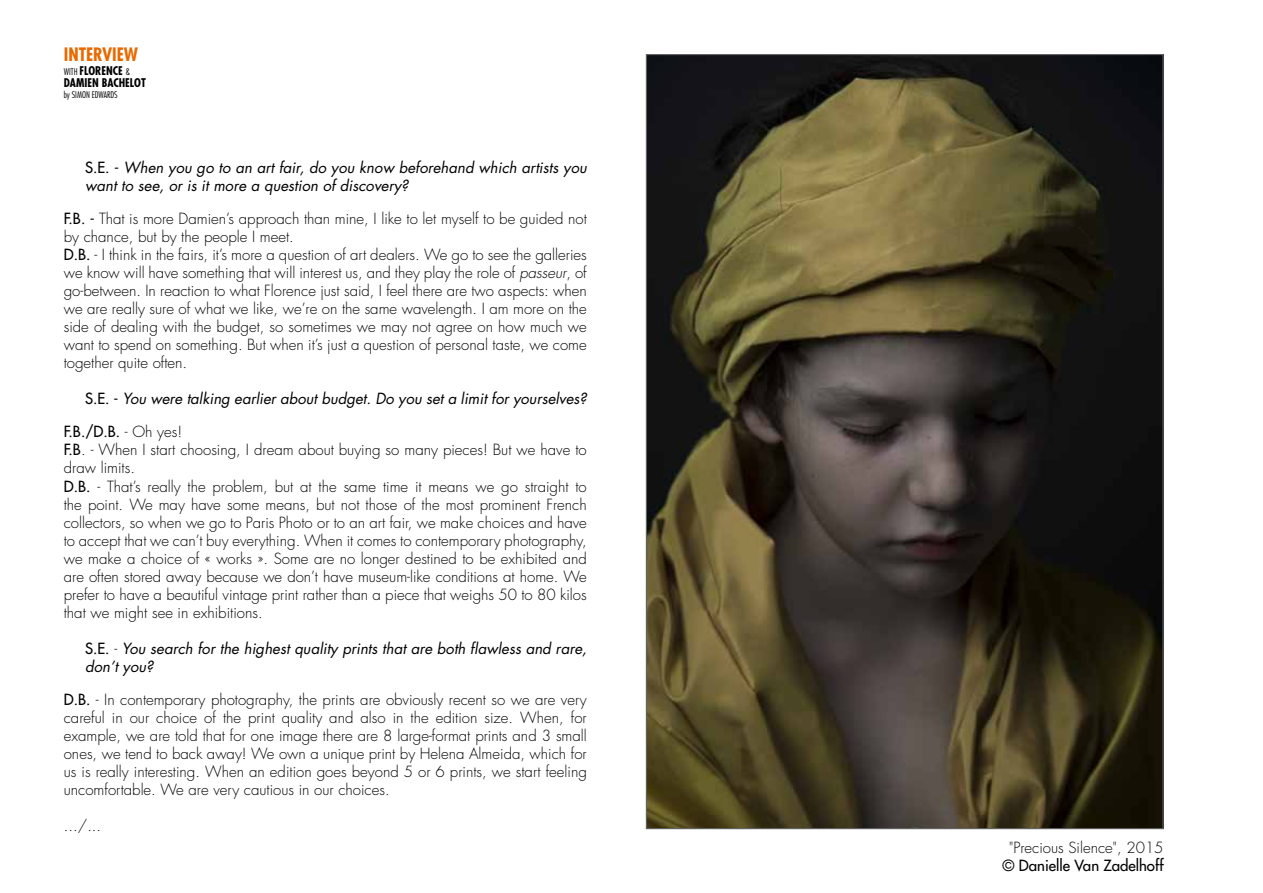
<style>
.page{position:relative;width:1263px;height:893px;background:#fff}
.page>*{position:absolute;margin:0;border:0;box-sizing:border-box;transform-origin:0 0}
.t1{font:700 condensed 18px "Futura";color:#e76a00}
.t2{font:300 15px/18px "Futura";color:#000}
.t3{font:italic 15px/18px "Futura";color:#000}
.t4{font:15px "Futura";color:#000}
.t5{font:700 condensed 11.7px/11.7px "Futura";color:#000}
.t6{font:300 condensed 9px "Futura";color:#000}
.s1{font-weight:300;font-size:9px}
.s2{font-style:normal}
.s3{font-weight:400}
.s4{font-style:italic}
.s5{font-weight:300;font-style:normal}
</style>
<div class="page">
<img style="left:648px;top:56px;width:513px;height:771px">
<p class="t1" style="left:64px;top:43px;width:76px">INTERVIEW</p>
<p class="t5" style="left:64px;top:65px;width:84px"><span class="s1">WITH</span> FLORENCE <span class="s1">&amp;<br></span>DAMIEN BACHELOT</p>
<p class="t6" style="left:64px;top:89px;width:55px">by SIMON EDWARDS</p>
<p class="t3" style="left:85px;top:159px;width:503px"><span class="s2">S.E. -</span> When you go to an art fair, do you know beforehand which artists you want to see, or is it more a question of discovery?</p>
<p class="t2" style="left:64px;top:210px;width:525px"><span class="s3">F.B. -</span> That is more Damien’s approach than mine, I like to let myself to be guided not by chance, but by the people I meet.<br><span class="s3">D.B.</span> - I think in the fairs, it’s more a question of art dealers. We go to see the galleries we know will have something that will interest us, and they play the role of <span class="s4">passeur</span>, of go-between. In reaction to what Florence just said, I feel there are two aspects: when we are really sure of what we like, we’re on the same wavelength. I am more on the side of dealing with the budget, so sometimes we may not agree on how much we want to spend on something. But when it’s just a question of personal taste, we come together quite often.</p>
<p class="t3" style="left:85px;top:390px;width:503px"><span class="s2">S.E. -</span> You were talking earlier about budget. Do you set a limit for yourselves?</p>
<p class="t2" style="left:64px;top:423px;width:525px"><span class="s3">F.B./D.B.</span> - Oh yes!<br><span class="s3">F.B</span>. - When I start choosing, I dream about buying so many pieces! But we have to draw limits.<br><span class="s3">D.B.</span> - That’s really the problem, but at the same time it means we go straight to the point. We may have some means, but not those of the most prominent French collectors, so when we go to Paris Photo or to an art fair, we make choices and have to accept that we can’t buy everything. When it comes to contemporary photography, we make a choice of « works ». Some are no longer destined to be exhibited and are often stored away because we don’t have museum-like conditions at home. We prefer to have a beautiful vintage print rather than a piece that weighs 50 to 80 kilos that we might see in exhibitions.</p>
<p class="t3" style="left:85px;top:639px;width:503px"><span class="s2">S.E.</span> <span class="s5">-</span> You search for the highest quality prints that are both flawless and rare, don’t you?</p>
<p class="t2" style="left:64px;top:690px;width:525px;text-align:justify"><span class="s3">D.B.</span> - In contemporary photography, the prints are obviously recent so we are very careful in our choice of the print quality and also in the edition size. When, for example, we are told that for one image there are 8 large-format prints and 3 small ones, we tend to back away! We own a unique print by Helena Almeida, which for us is really interesting. When an edition goes beyond 5 or 6 prints, we start feeling uncomfortable. We are very cautious in our choices.</p>
<p class="t2" style="left:64px;top:816px;width:39px">.../...</p>
<p class="t2" style="left:1009px;top:839px;width:156px">"Precious Silence", 2015</p>
<p class="t4" style="left:1003px;top:856px;width:162px">© Danielle Van Zadelhoff</p>
</div>
